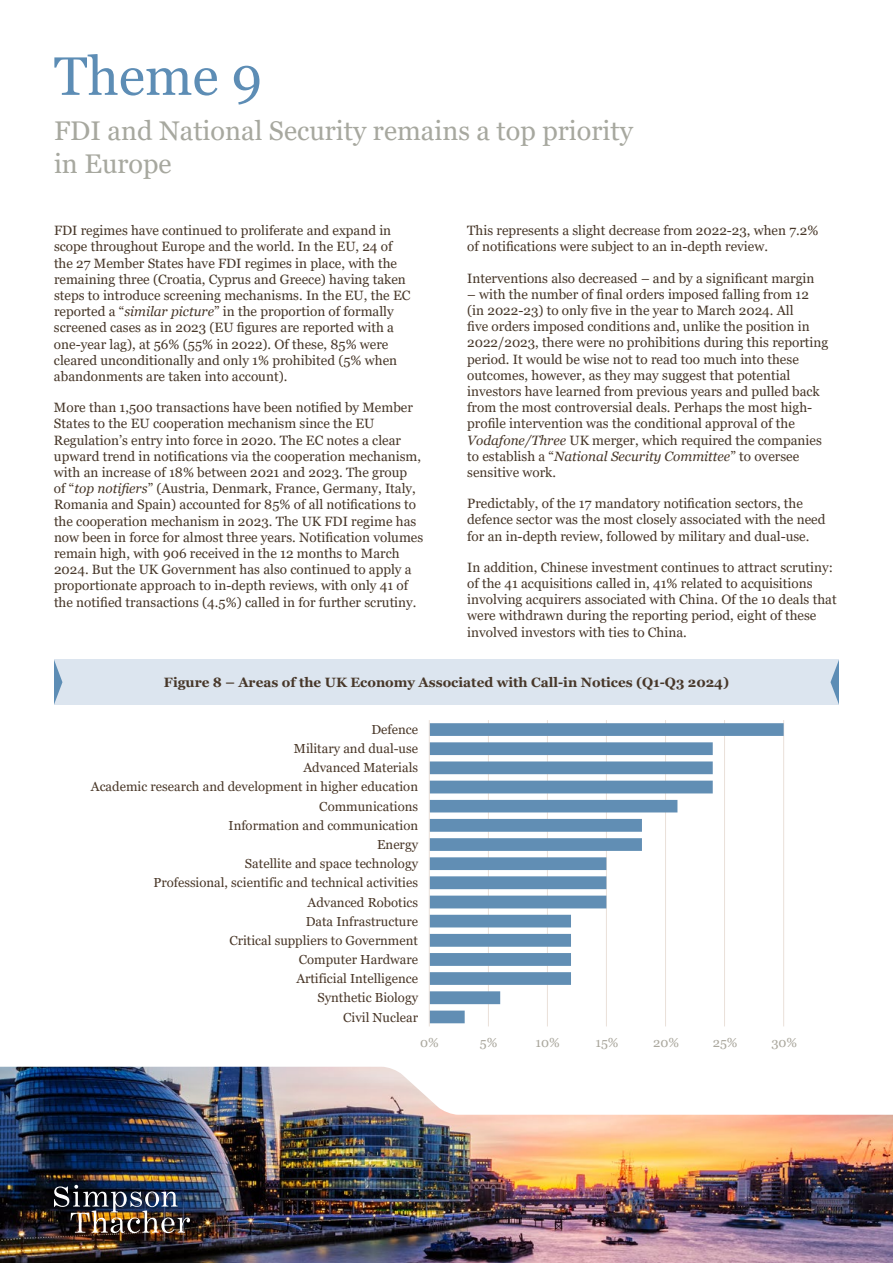
<style>
.page{position:relative;width:893px;height:1263px;background:#fff}
.page>*{position:absolute;margin:0;border:0;box-sizing:border-box;transform-origin:0 0}
.t1{font:54px "Georgia";color:#5d8db5}
.t2{font:30.45px/32.8px "Georgia";color:#493728}
.t3{font:27px/32.4px "Georgia";color:#a7a89f}
.t4{font:13.5px/16.2px "Georgia";color:#473729}
.t5{font:700 13.5px "Georgia";color:#473729}
.t6{font:13.05px "Georgia";color:#493728}
.t7{font:13.05px "Georgia";color:#aba89e}
.s1{font-style:italic}
</style>
<div class="page">
<img style="left:0;top:1067px;width:893px;height:196px">
<hr style="left:488px;top:720px;width:1px;height:306px;background:#eae0d9">
<hr style="left:547px;top:720px;width:1px;height:306px;background:#eae0d9">
<hr style="left:606px;top:720px;width:1px;height:306px;background:#eae0d9">
<hr style="left:665px;top:720px;width:1px;height:306px;background:#eae0d9">
<hr style="left:724px;top:720px;width:1px;height:306px;background:#eae0d9">
<hr style="left:783px;top:720px;width:1px;height:306px;background:#eae0d9">
<svg style="left:430px;top:723px;width:354px;height:300px"></svg>
<hr style="left:429px;top:720px;width:1px;height:306px;background:#eae0d9">
<div style="left:54px;top:660px;width:785px;height:45px;background:#dce5ef"></div>
<svg style="left:54px;top:660px;width:8px;height:45px"></svg>
<svg style="left:830px;top:660px;width:9px;height:45px"></svg>
<img style="left:54px;top:1185px;width:136px;height:48px">
<h1 class="t1" style="left:54px;top:44px;width:210px">Theme 9</h1>
<h3 class="t3" style="left:54px;top:115px;width:580px">FDI and National Security remains a top priority in Europe</h3>
<p class="t4" style="left:54px;top:223px;width:358px">FDI regimes have continued to proliferate and expand in scope throughout Europe and the world. In the EU, 24 of the 27 Member States have FDI regimes in place, with the remaining three (Croatia, Cyprus and Greece) having taken steps to introduce screening mechanisms. In the EU, the EC reported a “<span class="s1">similar picture</span>” in the proportion of formally screened cases as in 2023 (EU figures are reported with a one-year lag), at 56% (55% in 2022). Of these, 85% were cleared unconditionally and only 1% prohibited (5% when abandonments are taken into account).</p>
<p class="t4" style="left:54px;top:400px;width:371px">More than 1,500 transactions have been notified by Member States to the EU cooperation mechanism since the EU Regulation’s entry into force in 2020. The EC notes a clear upward trend in notifications via the cooperation mechanism, with an increase of 18% between 2021 and 2023. The group<br>of “<span class="s1">top notifiers</span>” (Austria, Denmark, France, Germany, Italy, Romania and Spain) accounted for 85% of all notifications to the cooperation mechanism in 2023. The UK FDI regime has now been in force for almost three years. Notification volumes remain high, with 906 received in the 12 months to March 2024. But the UK Government has also continued to apply a proportionate approach to in-depth reviews, with only 41 of the notified transactions (4.5%) called in for further scrutiny.</p>
<p class="t4" style="left:467px;top:223px;width:353px">This represents a slight decrease from 2022-23, when 7.2% of notifications were subject to an in-depth review.</p>
<p class="t4" style="left:467px;top:270px;width:349px">Interventions also decreased – and by a significant margin</p>
<p class="t4" style="left:467px;top:286px;width:363px">– with the number of final orders imposed falling from 12 (in 2022-23) to only five in the year to March 2024. All<br>five orders imposed conditions and, unlike the position in 2022/2023, there were no prohibitions during this reporting period. It would be wise not to read too much into these outcomes, however, as they may suggest that potential investors have learned from previous years and pulled back from the most controversial deals. Perhaps the most high&shy;profile intervention was the conditional approval of the <span class="s1">Vodafone/Three</span> UK merger, which required the companies to establish a “<span class="s1">National Security Committee</span>” to oversee sensitive work.</p>
<p class="t4" style="left:467px;top:496px;width:360px">Predictably, of the 17 mandatory notification sectors, the defence sector was the most closely associated with the need for an in-depth review, followed by military and dual-use.</p>
<p class="t4" style="left:467px;top:559px;width:371px">In addition, Chinese investment continues to attract scrutiny: of the 41 acquisitions called in, 41% related to acquisitions involving acquirers associated with China. Of the 10 deals that were withdrawn during the reporting period, eight of these involved investors with ties to China.</p>
<h2 class="t2" style="left:84px;top:558px;width:682px">Theme 9 - FDI and national security remains a top priority in Europe</h2>
<p class="t5" style="left:164px;top:674px;width:567px">Figure 8 – Areas of the UK Economy Associated with Call-in Notices (Q1-Q3 2024)</p>
<p class="t6" style="left:371px;top:721px;width:48px">Defence</p>
<p class="t6" style="left:294px;top:740px;width:126px">Military and dual-use</p>
<p class="t6" style="left:303px;top:760px;width:116px">Advanced Materials</p>
<p class="t6" style="left:91px;top:779px;width:329px">Academic research and development in higher education</p>
<p class="t6" style="left:319px;top:798px;width:100px">Communications</p>
<p class="t6" style="left:229px;top:817px;width:191px">Information and communication</p>
<p class="t6" style="left:377px;top:836px;width:43px">Energy</p>
<p class="t6" style="left:245px;top:856px;width:175px">Satellite and space technology</p>
<p class="t6" style="left:153px;top:875px;width:266px">Professional, scientific and technical activities</p>
<p class="t6" style="left:308px;top:894px;width:112px">Advanced Robotics</p>
<p class="t6" style="left:306px;top:913px;width:114px">Data Infrastructure</p>
<p class="t6" style="left:229px;top:932px;width:190px">Critical suppliers to Government</p>
<p class="t6" style="left:299px;top:952px;width:121px">Computer Hardware</p>
<p class="t6" style="left:296px;top:971px;width:123px">Artificial Intelligence</p>
<p class="t6" style="left:317px;top:990px;width:102px">Synthetic Biology</p>
<p class="t6" style="left:343px;top:1009px;width:76px">Civil Nuclear</p>
<p class="t7" style="left:420px;top:1034px;width:20px">0%</p>
<p class="t7" style="left:480px;top:1034px;width:19px">5%</p>
<p class="t7" style="left:536px;top:1034px;width:26px">10%</p>
<p class="t7" style="left:595px;top:1034px;width:25px">15%</p>
<p class="t7" style="left:653px;top:1034px;width:28px">20%</p>
<p class="t7" style="left:713px;top:1034px;width:26px">25%</p>
<p class="t7" style="left:771px;top:1034px;width:27px">30%</p>
</div>
